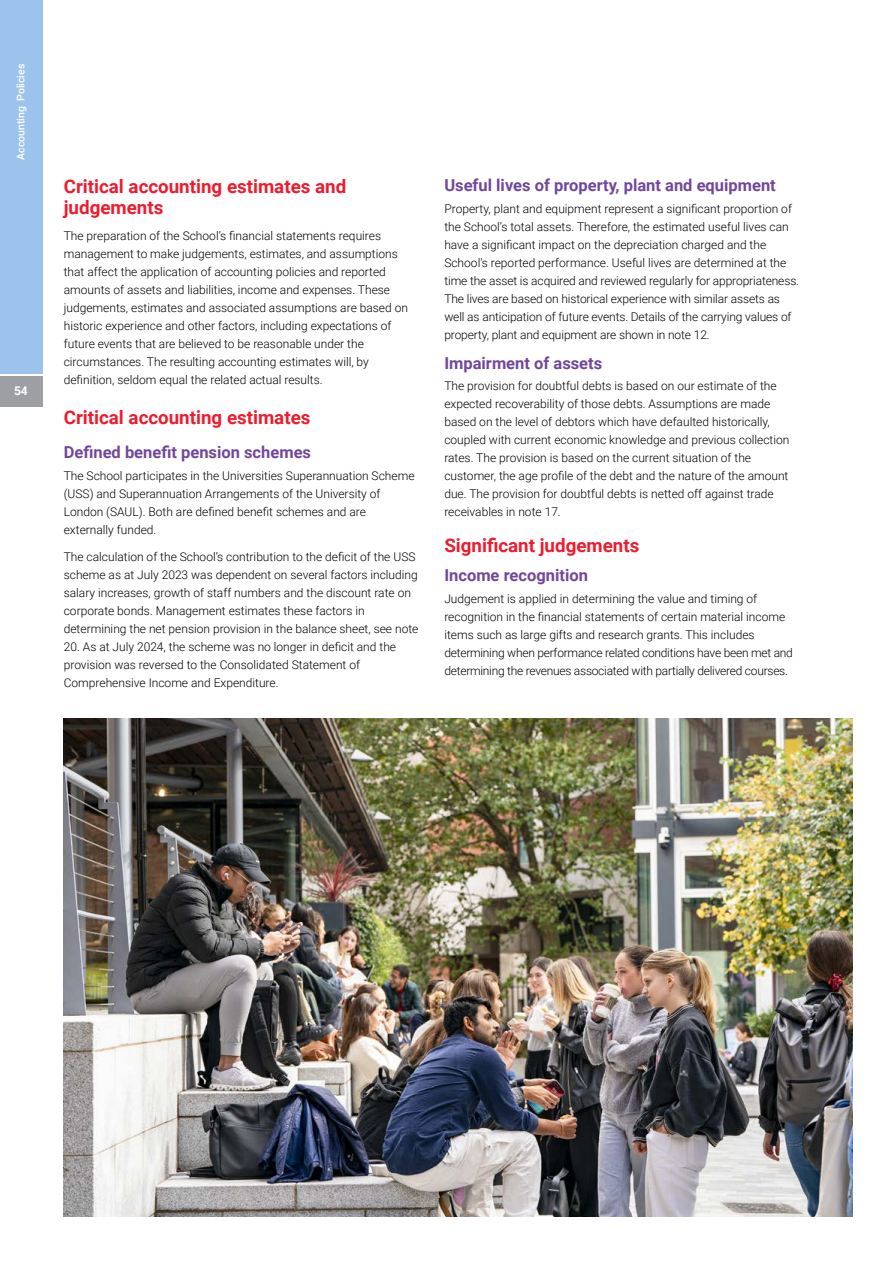
<style>
.page{position:relative;width:893px;height:1263px;background:#fff}
.page>*{position:absolute;margin:0;border:0;box-sizing:border-box;transform-origin:0 0}
.t1{font:700 18.75px/21px "Roboto";color:#ed1c2e}
.t2{font:700 16.5px "Roboto";color:#71479c}
.t3{font:300 12px/18px "Roboto";color:#000}
.t4{font:700 12px "Roboto";color:#fff}
.t5{font:500 10.5px "Roboto";color:#fff}
</style>
<div class="page">
<hr style="left:892px;top:0;width:1px;height:1263px;background:#e1f5f6">
<div style="left:0;top:376px;width:43px;height:31px;background:#9d9fa2"></div>
<div style="left:0;top:0;width:43px;height:373px;background:#9bc3ec"></div>
<img style="left:64px;top:718px;width:789px;height:498px">
<p class="t5" style="left:13px;top:160px;width:98px;rotate:-90deg">Accounting Policies</p>
<p class="t4" style="left:14px;top:383px;width:15px">54</p>
<h1 class="t1" style="left:64px;top:175px;width:284px">Critical accounting estimates and judgements</h1>
<p class="t3" style="left:64px;top:226px;width:346px">The preparation of the School’s financial statements requires management to make judgements, estimates, and assumptions that affect the application of accounting policies and reported amounts of assets and liabilities, income and expenses. These judgements, estimates and associated assumptions are based on historic experience and other factors, including expectations of future events that are believed to be reasonable under the circumstances. The resulting accounting estimates will, by definition, seldom equal the related actual results.</p>
<h1 class="t1" style="left:64px;top:407px;width:248px">Critical accounting estimates</h1>
<h2 class="t2" style="left:64px;top:441px;width:249px">Defined benefit pension schemes</h2>
<p class="t3" style="left:64px;top:466px;width:352px">The School participates in the Universities Superannuation Scheme (USS) and Superannuation Arrangements of the University of London (SAUL). Both are defined benefit schemes and are externally funded.</p>
<p class="t3" style="left:64px;top:547px;width:356px">The calculation of the School’s contribution to the deficit of the USS scheme as at July 2023 was dependent on several factors including salary increases, growth of staff numbers and the discount rate on corporate bonds. Management estimates these factors in determining the net pension provision in the balance sheet, see note</p>
<p class="t3" style="left:64px;top:637px;width:334px">20. As at July 2024, the scheme was no longer in deficit and the provision was reversed to the Consolidated Statement of<br>Comprehensive Income and Expenditure.</p>
<h2 class="t2" style="left:444px;top:174px;width:333px">Useful lives of property, plant and equipment</h2>
<p class="t3" style="left:444px;top:199px;width:356px">Property, plant and equipment represent a significant proportion of the School’s total assets. Therefore, the estimated useful lives can have a significant impact on the depreciation charged and the School’s reported performance. Useful lives are determined at the time the asset is acquired and reviewed regularly for appropriateness.<br>The lives are based on historical experience with similar assets as well as anticipation of future events. Details of the carrying values of property, plant and equipment are shown in note 12.</p>
<h2 class="t2" style="left:444px;top:351px;width:159px">Impairment of assets</h2>
<p class="t3" style="left:444px;top:376px;width:346px">The provision for doubtful debts is based on our estimate of the expected recoverability of those debts. Assumptions are made based on the level of debtors which have defaulted historically, coupled with current economic knowledge and previous collection rates. The provision is based on the current situation of the customer, the age profile of the debt and the nature of the amount due. The provision for doubtful debts is netted off against trade receivables in note 17.</p>
<h1 class="t1" style="left:444px;top:534px;width:197px">Significant judgements</h1>
<h2 class="t2" style="left:444px;top:564px;width:145px">Income recognition</h2>
<p class="t3" style="left:444px;top:589px;width:350px">Judgement is applied in determining the value and timing of recognition in the financial statements of certain material income items such as large gifts and research grants. This includes determining when performance related conditions have been met and determining the revenues associated with partially delivered courses.</p>
</div>
